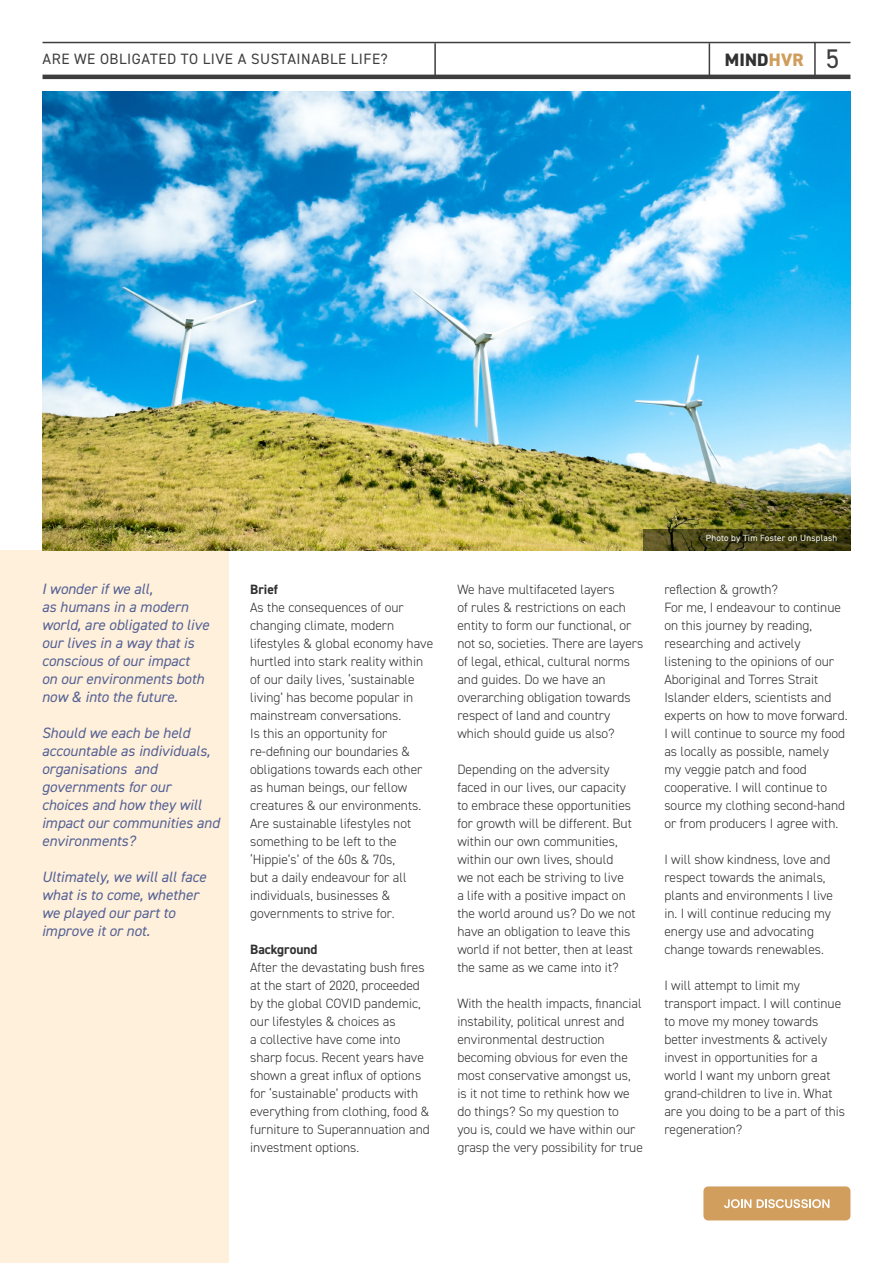
<style>
.page{position:relative;width:893px;height:1263px;background:#fff}
.page>*{position:absolute;margin:0;border:0;box-sizing:border-box;transform-origin:0 0}
.t1{font:800 18px "DIN2014";letter-spacing:.01em;color:#313131}
.Body_intro{font:italic 15px/18px "DIN2014";color:#546194}
._36pt_TITLE{font:15px "DIN2014";letter-spacing:.035em;color:#3e3e3f}
.Body_intro-2{font:300 13.5px/18px "DIN2014";color:#313131}
.Body_intro-3{font:700 13.5px "DIN2014";color:#313131}
.NEWSLTR{font:9px "DIN2014";letter-spacing:.025em;color:#fff}
.s1{color:#d09d5c}
.s2{font-weight:400;font-size:27px;color:#3e3e3f}
</style>
<div class="page">
<div style="left:0;top:551px;width:229px;height:712px;background:#fff0dc"></div>
<hr style="left:43px;top:42px;width:807px;height:1px;background:#3e3e3f">
<hr style="left:709px;top:43px;width:1px;height:34px;background:#3e3e3f">
<hr style="left:814px;top:42px;width:2px;height:34px;background:#3e3e3f">
<hr style="left:434px;top:43px;width:2px;height:34px;background:#3e3e3f">
<hr style="left:43px;top:75px;width:807px;height:4px;background:#3e3e3f">
<div style="left:703px;top:1186px;width:147px;height:34px;background:#d19e5e;border-radius:5px"></div>
<svg style="left:724px;top:1199px;width:27px;height:9px"></svg>
<svg style="left:757px;top:1199px;width:72px;height:9px"></svg>
<img style="left:43px;top:91px;width:808px;height:460px">
<svg style="left:643px;top:529px;width:207px;height:22px;background:#433f15"></svg>
<p class="_36pt_TITLE" style="left:43px;top:50px;width:347px">ARE WE OBLIGATED TO LIVE A SUSTAINABLE LIFE?</p>
<h1 class="t1" style="left:725px;top:48px;width:116px">MIND<span class="s1">HVR</span> <span class="s2">5</span></h1>
<p class="Body_intro" style="left:42px;top:580px;width:112px">I wonder if we all,</p>
<p class="Body_intro" style="left:42px;top:598px;width:169px">as humans in a modern world, are obligated to live our lives in a way that is conscious of our impact</p>
<p class="Body_intro" style="left:42px;top:670px;width:164px">on our environments both now &amp; into the future.</p>
<p class="Body_intro" style="left:42px;top:724px;width:170px">Should we each be held accountable as individuals, organisations and</p>
<p class="Body_intro" style="left:42px;top:778px;width:131px">governments for our</p>
<p class="Body_intro" style="left:42px;top:796px;width:179px">choices and how they will impact our communities and</p>
<p class="Body_intro" style="left:42px;top:832px;width:95px">environments?</p>
<p class="Body_intro" style="left:42px;top:868px;width:166px">Ultimately, we will all face what is to come, whether we played our part to</p>
<p class="Body_intro" style="left:42px;top:922px;width:110px">improve it or not.</p>
<p class="Body_intro-3" style="left:250px;top:580px;width:29px">Brief</p>
<p class="Body_intro-2" style="left:250px;top:598px;width:185px">As the consequences of our changing climate, modern lifestyles &amp; global economy have hurtled into stark reality within of our daily lives, ‘sustainable living’ has become popular in mainstream conversations.<br>Is this an opportunity for re-defining our boundaries &amp; obligations towards each other as human beings, our fellow creatures &amp; our environments.<br>Are sustainable lifestyles not something to be left to the ‘Hippie’s’ of the 60s &amp; 70s,<br>but a daily endeavour for all individuals, businesses &amp; governments to strive for.</p>
<p class="Body_intro-3" style="left:250px;top:940px;width:69px">Background</p>
<p class="Body_intro-2" style="left:250px;top:958px;width:181px">After the devastating bush fires at the start of 2020, proceeded by the global COVID pandemic, our lifestyles &amp; choices as<br>a collective have come into sharp focus. Recent years have shown a great influx of options for ‘sustainable’ products with everything from clothing, food &amp; furniture to Superannuation and investment options.</p>
<p class="Body_intro-2" style="left:457px;top:580px;width:188px">We have multifaceted layers<br>of rules &amp; restrictions on each entity to form our functional, or not so, societies. There are layers of legal, ethical, cultural norms and guides. Do we have an overarching obligation towards respect of land and country which should guide us also?</p>
<p class="Body_intro-2" style="left:457px;top:760px;width:180px">Depending on the adversity faced in our lives, our capacity to embrace these opportunities for growth will be different. But within our own communities, within our own lives, should<br>we not each be striving to live<br>a life with a positive impact on the world around us? Do we not have an obligation to leave this world if not better, then at least the same as we came into it?</p>
<p class="Body_intro-2" style="left:457px;top:994px;width:187px">With the health impacts, financial instability, political unrest and environmental destruction becoming obvious for even the most conservative amongst us, is it not time to rethink how we do things? So my question to<br>you is, could we have within our grasp the very possibility for true</p>
<p class="NEWSLTR" style="left:706px;top:533px;width:133px">Photo by Tim Foster on Unsplash</p>
<p class="Body_intro-2" style="left:664px;top:580px;width:115px">reflection &amp; growth?</p>
<p class="Body_intro-2" style="left:664px;top:598px;width:185px">For me, I endeavour to continue on this journey by reading, researching and actively listening to the opinions of our<br>Aboriginal and Torres Strait<br>Islander elders, scientists and experts on how to move forward.<br>I will continue to source my food as locally as possible, namely my veggie patch and food cooperative. I will continue to source my clothing second-hand or from producers I agree with.</p>
<p class="Body_intro-2" style="left:664px;top:850px;width:170px">I will show kindness, love and respect towards the animals, plants and environments I live in. I will continue reducing my energy use and advocating change towards renewables.</p>
<p class="Body_intro-2" style="left:664px;top:976px;width:182px">I will attempt to limit my transport impact. I will continue to move my money towards better investments &amp; actively invest in opportunities for a world I want my unborn great grand-children to live in. What are you doing to be a part of this regeneration?</p>
</div>
